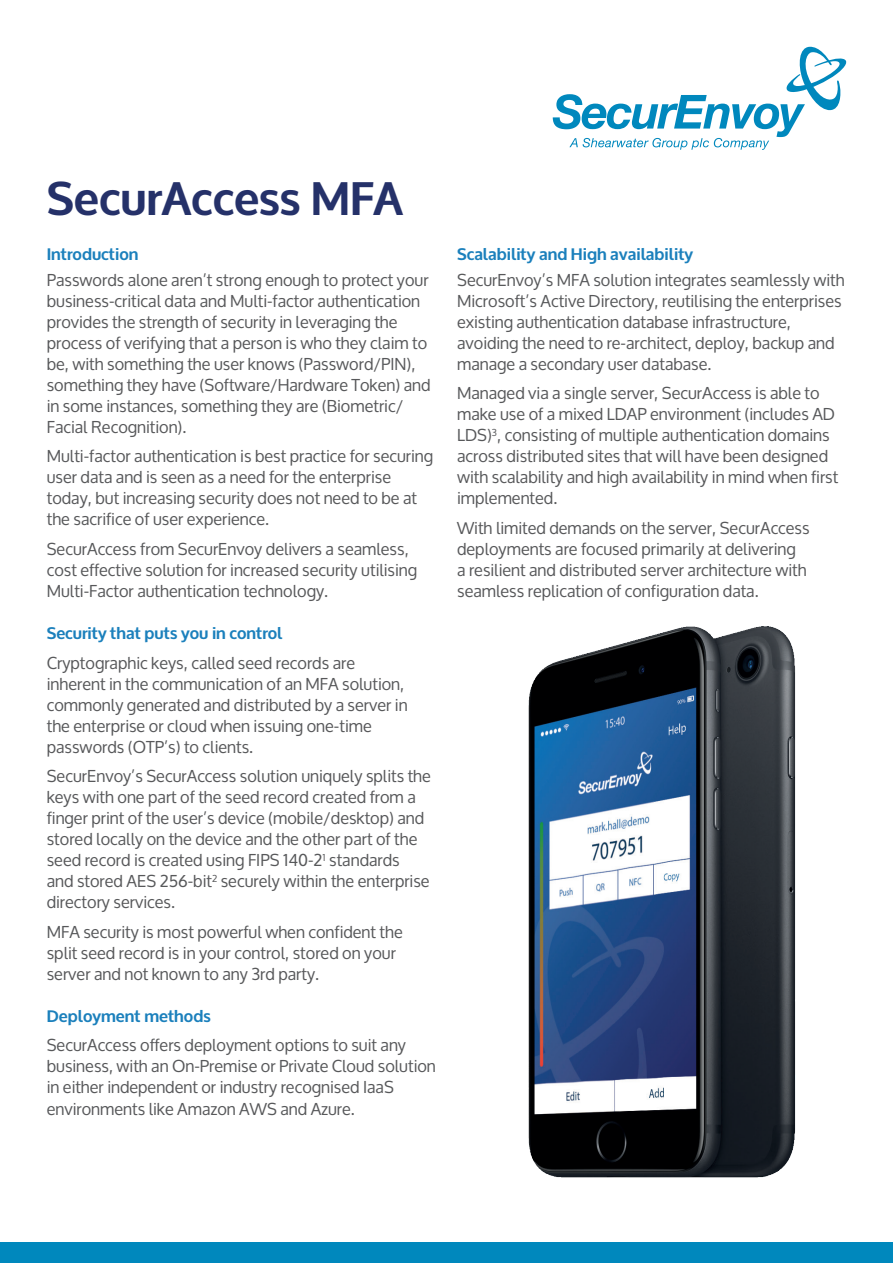
<style>
.page{position:relative;width:893px;height:1263px;background:#fff}
.page>*{position:absolute;margin:0;border:0;box-sizing:border-box;transform-origin:0 0}
.t1{font:700 46.5px "Oxygen";color:#253169}
.t2{font:16.5px/21px "Oxygen";color:#57585a}
.Sub-headings{font:700 16.5px "Oxygen";color:#1b80bc}
</style>
<div class="page">
<svg style="left:553px;top:46px;width:294px;height:104px"></svg>
<div style="left:0;top:1242px;width:893px;height:21px;background:#0088bd"></div>
<img style="left:529px;top:627px;width:267px;height:550px">
<p class="t1" style="left:47px;top:170px;width:358px">SecurAccess MFA</p>
<p class="Sub-headings" style="left:47px;top:244px;width:93px">Introduction</p>
<p class="t2" style="left:47px;top:269px;width:385px">Passwords alone aren’t strong enough to protect your business-critical data and Multi-factor authentication provides the strength of security in leveraging the process of verifying that a person is who they claim to be, with something the user knows (Password/PIN), something they have (Software/Hardware Token) and in some instances, something they are (Biometric/ Facial Recognition).</p>
<p class="t2" style="left:47px;top:446px;width:388px">Multi-factor authentication is best practice for securing user data and is seen as a need for the enterprise today, but increasing security does not need to be at the sacrifice of user experience.</p>
<p class="t2" style="left:47px;top:538px;width:372px">SecurAccess from SecurEnvoy delivers a seamless, cost effective solution for increased security utilising<br>Multi-Factor authentication technology.</p>
<p class="Sub-headings" style="left:47px;top:623px;width:237px">Security that puts you in control</p>
<p class="t2" style="left:47px;top:652px;width:362px">Cryptographic keys, called seed records are inherent in the communication of an MFA solution, commonly generated and distributed by a server in the enterprise or cloud when issuing one-time passwords (OTP’s) to clients.</p>
<p class="t2" style="left:47px;top:766px;width:386px">SecurEnvoy’s SecurAccess solution uniquely splits the keys with one part of the seed record created from a finger print of the user’s device (mobile/desktop) and stored locally on the device and the other part of the seed record is created using FIPS 140-2<sup>1</sup> standards<br>and stored AES 256-bit<sup>2</sup> securely within the enterprise directory services.</p>
<p class="t2" style="left:47px;top:921px;width:358px">MFA security is most powerful when confident the split seed record is in your control, stored on your server and not known to any 3rd party.</p>
<p class="Sub-headings" style="left:47px;top:1006px;width:165px">Deployment methods</p>
<p class="t2" style="left:47px;top:1035px;width:391px">SecurAccess offers deployment options to suit any business, with an On-Premise or Private Cloud solution in either independent or industry recognised IaaS environments like Amazon AWS and Azure.</p>
<p class="Sub-headings" style="left:457px;top:244px;width:238px">Scalability and High availability</p>
<p class="t2" style="left:457px;top:269px;width:389px">SecurEnvoy’s MFA solution integrates seamlessly with Microsoft’s Active Directory, reutilising the enterprises existing authentication database infrastructure, avoiding the need to re-architect, deploy, backup and manage a secondary user database.</p>
<p class="t2" style="left:457px;top:383px;width:383px">Managed via a single server, SecurAccess is able to make use of a mixed LDAP environment (includes AD LDS)<sup>3</sup>, consisting of multiple authentication domains across distributed sites that will have been designed with scalability and high availability in mind when first implemented.</p>
<p class="t2" style="left:457px;top:517px;width:354px">With limited demands on the server, SecurAccess deployments are focused primarily at delivering<br>a resilient and distributed server architecture with seamless replication of configuration data.</p>
</div>
